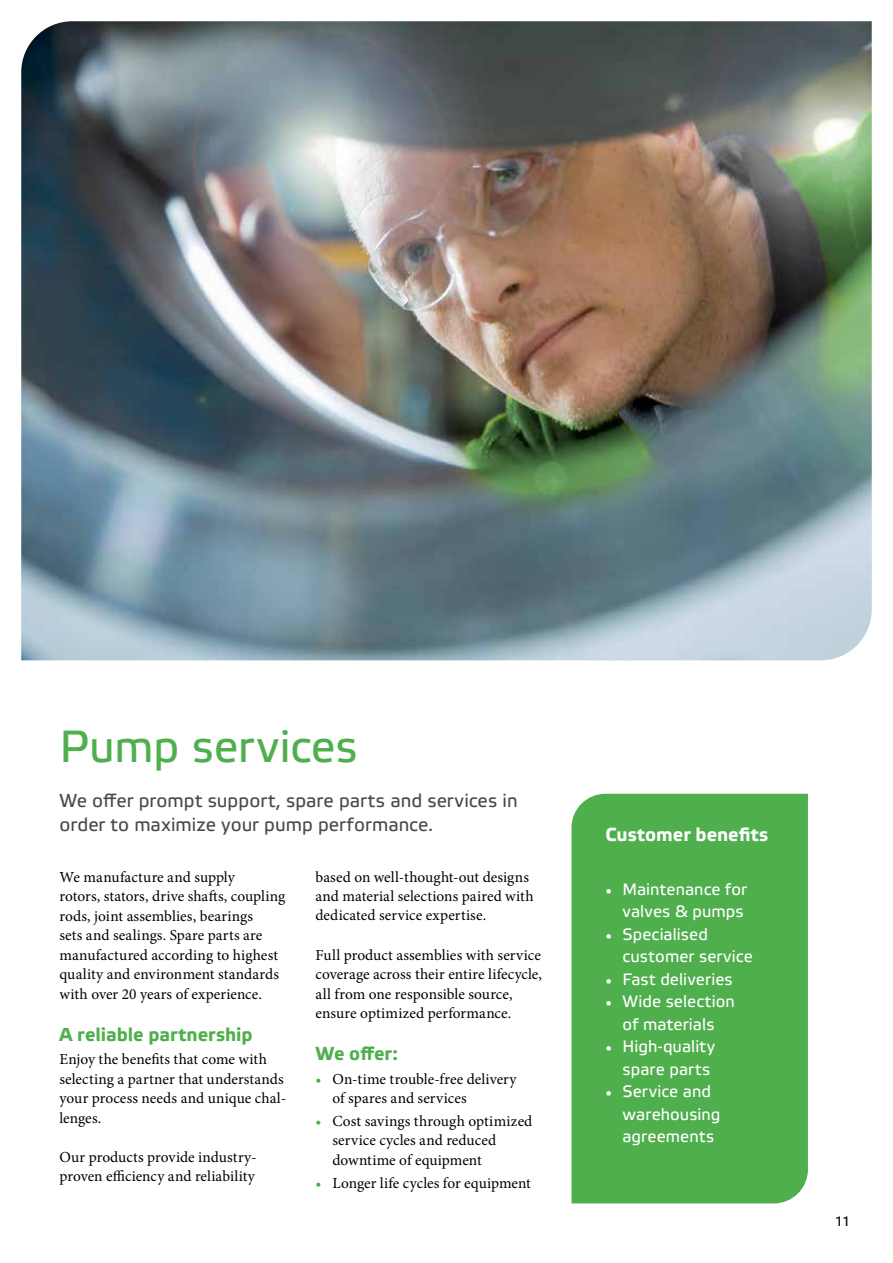
<style>
.page{position:relative;width:893px;height:1263px;background:#fff}
.page>*{position:absolute;margin:0;border:0;box-sizing:border-box;transform-origin:0 0}
.t1{font:45px "Etelka Text Pro";letter-spacing:-.005em;color:#4faf4d}
.t2{font:18.75px/24px "Etelka Text Pro";color:#4a4a49}
.t3{font:700 18.75px "Etelka Text Pro";color:#4faf4d}
.t4{font:700 18.75px "Etelka Text Pro";color:#fff}
.t5{font:16.5px/22.5px "Etelka Text Pro";letter-spacing:.005em;color:#fff}
.t6{font:15.3px/19.5px "Minion Pro";letter-spacing:.005em;color:#000}
.t7{font:13.5px "Etelka Text Pro";color:#000}
.s1{color:#4faf4d}
.s2{font-family:"Minion Pro";font-weight:700}
</style>
<div class="page">
<div style="left:571px;top:794px;width:237px;height:409px;background:#4faf4d"></div>
<img style="left:21px;top:21px;width:851px;height:639px">
<h1 class="t1" style="left:60px;top:722px;width:300px">Pump services</h1>
<p class="t2" style="left:60px;top:790px;width:460px">We offer prompt support, spare parts and services in order to maximize your pump performance.</p>
<p class="t6" style="left:60px;top:867px;width:227px">We manufacture and supply<br>rotors, stators, drive shafts, coupling rods, joint assemblies, bearings<br>sets and sealings. Spare parts are manufactured according to highest quality and environment standards with over 20 years of experience.</p>
<p class="t3" style="left:60px;top:1024px;width:195px">A reliable partnership</p>
<p class="t6" style="left:60px;top:1050px;width:228px">Enjoy the benefits that come with selecting a partner that understands your process needs and unique chal&shy;lenges.</p>
<p class="t6" style="left:60px;top:1147px;width:198px">Our products provide industry&shy;proven efficiency and reliability</p>
<p class="t6" style="left:315px;top:867px;width:220px">based on well-thought-out designs and material selections paired with dedicated service expertise.</p>
<p class="t6" style="left:315px;top:945px;width:228px">Full product assemblies with service coverage across their entire lifecycle, all from one responsible source, ensure optimized performance.</p>
<p class="t3" style="left:315px;top:1043px;width:84px">We offer:</p>
<p class="t6" style="left:332px;top:1069px;width:186px;text-indent:-17px"><span class="s1">•</span> On-time trouble-free delivery of spares and services</p>
<p class="t6" style="left:332px;top:1111px;width:201px;text-indent:-17px"><span class="s1">•</span> Cost savings through optimized service cycles and reduced downtime of equipment</p>
<p class="t6" style="left:315px;top:1173px;width:217px"><span class="s1">•</span> Longer life cycles for equipment</p>
<p class="t4" style="left:605px;top:824px;width:164px">Customer benefits</p>
<p class="t5" style="left:605px;top:879px;width:143px;text-align:right"><span class="s2">•</span> Maintenance for valves &amp; pumps</p>
<p class="t5" style="left:622px;top:924px;width:132px;text-indent:-17px"><span class="s2">•</span> Specialised customer service</p>
<p class="t5" style="left:605px;top:969px;width:129px"><span class="s2">•</span> Fast deliveries</p>
<p class="t5" style="left:605px;top:991px;width:131px;text-align:center"><span class="s2">•</span> Wide selection of materials</p>
<p class="t5" style="left:622px;top:1036px;width:94px;text-indent:-17px"><span class="s2">•</span> High-quality spare parts</p>
<p class="t5" style="left:622px;top:1081px;width:100px;text-indent:-17px"><span class="s2">•</span> Service and warehousing agreements</p>
<p class="t7" style="left:835px;top:1214px;width:17px">11</p>
</div>
